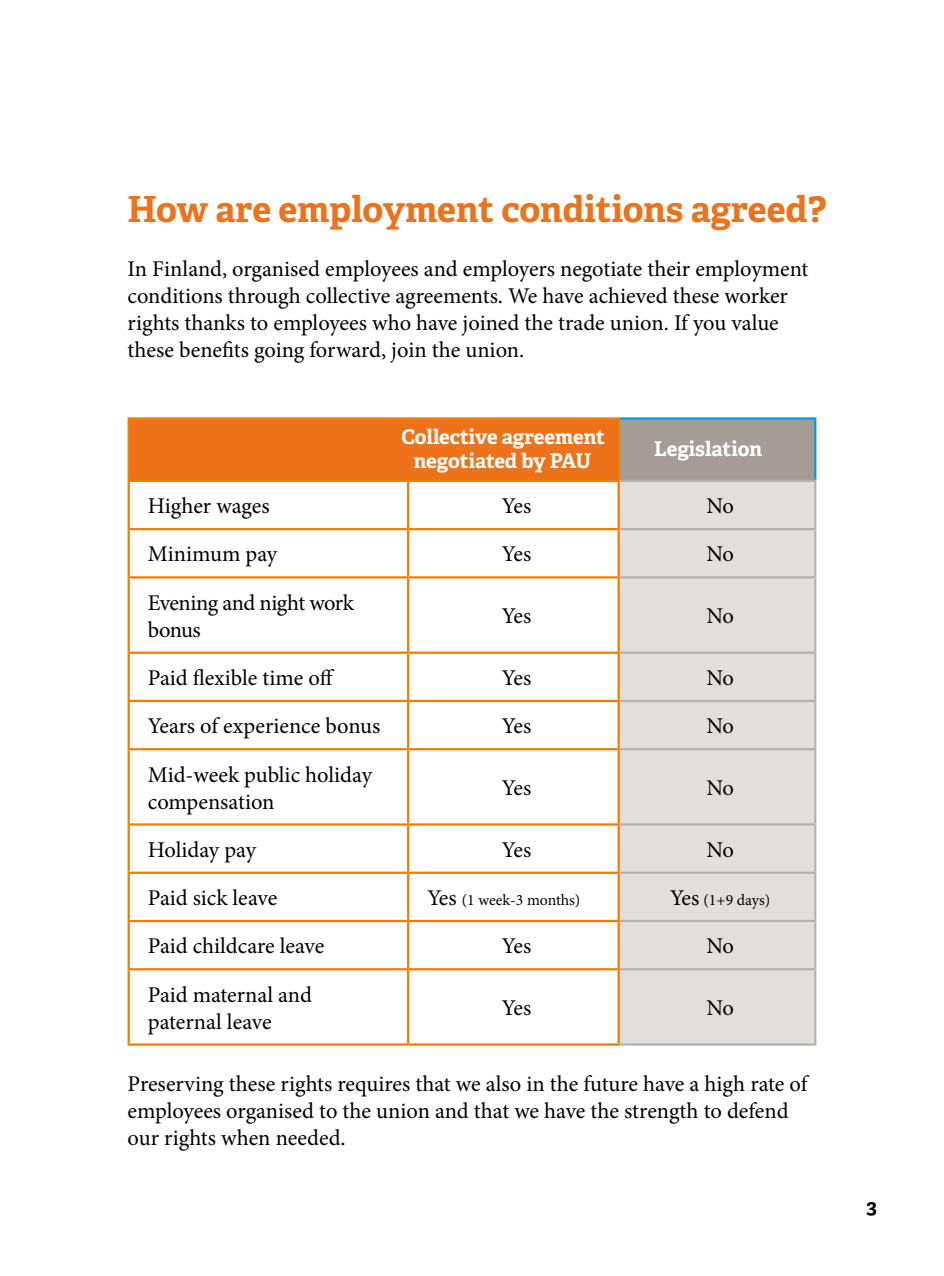
<style>
.page{position:relative;width:944px;height:1276px;background:#fff}
.page>*{position:absolute;margin:0;border:0;box-sizing:border-box;transform-origin:0 0}
.t1{font:700 36px "Adelle PE";letter-spacing:-.005em;color:#ee7219}
.t2{font:22.5px/27px "Minion Pro";letter-spacing:-.005em;color:#000}
.t3{font:22.5px/27px "Minion Pro";letter-spacing:-.025em;color:#000}
.t4{font:700 20.25px/23.8px "Adelle PE";letter-spacing:-.005em;color:#fff;text-align:center}
.t5{font:700 20.25px "Adelle PE";color:#000}
.t6{font:15.75px "Minion Pro";letter-spacing:-.005em;color:#000}
.s1{font-size:22.5px}
</style>
<div class="page">
<div style="left:129px;top:418px;width:490px;height:63px;background:#ee7219"></div>
<div style="left:619px;top:418px;width:196px;height:63px;background:#a69c97"></div>
<svg style="left:130px;top:482px;width:488px;height:561px"></svg>
<div style="left:620px;top:482px;width:194px;height:561px;background:#e1dfdc"></div>
<hr style="left:128px;top:417px;width:280px;height:2px;background:#ef7d00">
<hr style="left:128px;top:419px;width:2px;height:61px;background:#ef7d00">
<hr style="left:408px;top:417px;width:212px;height:2px;background:#ef7d00">
<hr style="left:618px;top:419px;width:2px;height:61px;background:#ef7d00">
<hr style="left:128px;top:480px;width:280px;height:2px;background:#ef7d00">
<hr style="left:128px;top:482px;width:2px;height:46px;background:#ef7d00">
<hr style="left:408px;top:480px;width:212px;height:2px;background:#ef7d00">
<hr style="left:407px;top:482px;width:2px;height:46px;background:#ef7d00">
<hr style="left:618px;top:482px;width:2px;height:46px;background:#ef7d00">
<hr style="left:128px;top:528px;width:280px;height:2px;background:#ef7d00">
<hr style="left:128px;top:530px;width:2px;height:46px;background:#ef7d00">
<hr style="left:408px;top:528px;width:212px;height:2px;background:#ef7d00">
<hr style="left:407px;top:530px;width:2px;height:46px;background:#ef7d00">
<hr style="left:618px;top:530px;width:2px;height:46px;background:#ef7d00">
<hr style="left:128px;top:576px;width:280px;height:2px;background:#ef7d00">
<hr style="left:128px;top:578px;width:2px;height:73px;background:#ef7d00">
<hr style="left:408px;top:576px;width:212px;height:2px;background:#ef7d00">
<hr style="left:407px;top:578px;width:2px;height:73px;background:#ef7d00">
<hr style="left:618px;top:578px;width:2px;height:73px;background:#ef7d00">
<hr style="left:128px;top:651px;width:280px;height:3px;background:#ef7d00">
<hr style="left:128px;top:654px;width:2px;height:46px;background:#ef7d00">
<hr style="left:408px;top:651px;width:212px;height:3px;background:#ef7d00">
<hr style="left:407px;top:654px;width:2px;height:46px;background:#ef7d00">
<hr style="left:618px;top:654px;width:2px;height:46px;background:#ef7d00">
<hr style="left:128px;top:700px;width:280px;height:2px;background:#ef7d00">
<hr style="left:128px;top:702px;width:2px;height:46px;background:#ef7d00">
<hr style="left:408px;top:700px;width:212px;height:2px;background:#ef7d00">
<hr style="left:407px;top:702px;width:2px;height:46px;background:#ef7d00">
<hr style="left:618px;top:702px;width:2px;height:46px;background:#ef7d00">
<hr style="left:128px;top:748px;width:280px;height:2px;background:#ef7d00">
<hr style="left:128px;top:750px;width:2px;height:73px;background:#ef7d00">
<hr style="left:408px;top:748px;width:212px;height:2px;background:#ef7d00">
<hr style="left:407px;top:750px;width:2px;height:73px;background:#ef7d00">
<hr style="left:618px;top:750px;width:2px;height:73px;background:#ef7d00">
<hr style="left:128px;top:823px;width:280px;height:2px;background:#ef7d00">
<hr style="left:128px;top:825px;width:2px;height:46px;background:#ef7d00">
<hr style="left:408px;top:823px;width:212px;height:2px;background:#ef7d00">
<hr style="left:407px;top:825px;width:2px;height:46px;background:#ef7d00">
<hr style="left:618px;top:825px;width:2px;height:46px;background:#ef7d00">
<hr style="left:128px;top:871px;width:280px;height:3px;background:#ef7d00">
<hr style="left:128px;top:874px;width:2px;height:46px;background:#ef7d00">
<hr style="left:408px;top:871px;width:212px;height:3px;background:#ef7d00">
<hr style="left:407px;top:874px;width:2px;height:46px;background:#ef7d00">
<hr style="left:618px;top:874px;width:2px;height:46px;background:#ef7d00">
<hr style="left:128px;top:920px;width:280px;height:2px;background:#ef7d00">
<hr style="left:128px;top:922px;width:2px;height:46px;background:#ef7d00">
<hr style="left:408px;top:920px;width:212px;height:2px;background:#ef7d00">
<hr style="left:407px;top:922px;width:2px;height:46px;background:#ef7d00">
<hr style="left:618px;top:922px;width:2px;height:46px;background:#ef7d00">
<hr style="left:128px;top:968px;width:280px;height:2px;background:#ef7d00">
<hr style="left:128px;top:970px;width:2px;height:73px;background:#ef7d00">
<hr style="left:408px;top:968px;width:212px;height:2px;background:#ef7d00">
<hr style="left:407px;top:970px;width:2px;height:73px;background:#ef7d00">
<hr style="left:618px;top:970px;width:2px;height:73px;background:#ef7d00">
<hr style="left:128px;top:1043px;width:280px;height:2px;background:#ef7d00">
<hr style="left:408px;top:1043px;width:212px;height:2px;background:#ef7d00">
<hr style="left:620px;top:417px;width:196px;height:2px;background:#009fe3">
<hr style="left:814px;top:419px;width:2px;height:61px;background:#009fe3">
<hr style="left:620px;top:480px;width:196px;height:2px;background:#b3b2b2">
<hr style="left:814px;top:482px;width:2px;height:46px;background:#b3b2b2">
<hr style="left:620px;top:528px;width:196px;height:2px;background:#b3b2b2">
<hr style="left:814px;top:530px;width:2px;height:46px;background:#b3b2b2">
<hr style="left:620px;top:576px;width:196px;height:2px;background:#b3b2b2">
<hr style="left:814px;top:578px;width:2px;height:73px;background:#b3b2b2">
<hr style="left:620px;top:651px;width:196px;height:3px;background:#b3b2b2">
<hr style="left:814px;top:654px;width:2px;height:46px;background:#b3b2b2">
<hr style="left:620px;top:700px;width:196px;height:2px;background:#b3b2b2">
<hr style="left:814px;top:702px;width:2px;height:46px;background:#b3b2b2">
<hr style="left:620px;top:748px;width:196px;height:2px;background:#b3b2b2">
<hr style="left:814px;top:750px;width:2px;height:73px;background:#b3b2b2">
<hr style="left:620px;top:823px;width:196px;height:2px;background:#b3b2b2">
<hr style="left:814px;top:825px;width:2px;height:46px;background:#b3b2b2">
<hr style="left:620px;top:871px;width:196px;height:3px;background:#b3b2b2">
<hr style="left:814px;top:874px;width:2px;height:46px;background:#b3b2b2">
<hr style="left:620px;top:920px;width:196px;height:2px;background:#b3b2b2">
<hr style="left:814px;top:922px;width:2px;height:46px;background:#b3b2b2">
<hr style="left:620px;top:968px;width:196px;height:2px;background:#b3b2b2">
<hr style="left:814px;top:970px;width:2px;height:73px;background:#b3b2b2">
<hr style="left:620px;top:1043px;width:196px;height:2px;background:#b3b2b2">
<h1 class="t1" style="left:128px;top:183px;width:700px">How are employment conditions agreed?</h1>
<p class="t2" style="left:128px;top:255px;width:682px">In Finland, organised employees and employers negotiate their employment conditions through collective agreements. We have achieved these worker rights thanks to employees who have joined the trade union. If you value these benefits going forward, join the union.</p>
<p class="t4" style="left:401px;top:424px;width:205px">Collective agreement negotiated by PAU</p>
<p class="t4" style="left:654px;top:436px;width:109px">Legislation</p>
<p class="t2" style="left:148px;top:492px;width:123px">Higher wages</p>
<p class="t2" style="left:502px;top:492px;width:31px">Yes</p>
<p class="t2" style="left:706px;top:492px;width:29px">No</p>
<p class="t2" style="left:148px;top:541px;width:131px">Minimum pay</p>
<p class="t2" style="left:502px;top:541px;width:31px">Yes</p>
<p class="t2" style="left:706px;top:541px;width:29px">No</p>
<p class="t3" style="left:148px;top:589px;width:208px">Evening and night work bonus</p>
<p class="t2" style="left:502px;top:602px;width:31px">Yes</p>
<p class="t2" style="left:706px;top:602px;width:29px">No</p>
<p class="t2" style="left:148px;top:664px;width:188px">Paid flexible time off</p>
<p class="t2" style="left:502px;top:664px;width:31px">Yes</p>
<p class="t2" style="left:706px;top:664px;width:29px">No</p>
<p class="t2" style="left:148px;top:712px;width:234px">Years of experience bonus</p>
<p class="t2" style="left:502px;top:712px;width:31px">Yes</p>
<p class="t2" style="left:706px;top:712px;width:29px">No</p>
<p class="t2" style="left:148px;top:761px;width:226px">Mid-week public holiday compensation</p>
<p class="t2" style="left:502px;top:774px;width:31px">Yes</p>
<p class="t2" style="left:706px;top:774px;width:29px">No</p>
<p class="t2" style="left:148px;top:836px;width:110px">Holiday pay</p>
<p class="t2" style="left:502px;top:836px;width:31px">Yes</p>
<p class="t2" style="left:706px;top:836px;width:29px">No</p>
<p class="t2" style="left:148px;top:884px;width:131px">Paid sick leave</p>
<p class="t6" style="left:427px;top:889px;width:155px"><span class="s1">Yes</span> (1 week-3 months)</p>
<p class="t6" style="left:670px;top:889px;width:102px"><span class="s1">Yes</span> (1+9 days)</p>
<p class="t2" style="left:148px;top:932px;width:178px">Paid childcare leave</p>
<p class="t2" style="left:502px;top:932px;width:31px">Yes</p>
<p class="t2" style="left:706px;top:932px;width:29px">No</p>
<p class="t2" style="left:148px;top:981px;width:166px">Paid maternal and paternal leave</p>
<p class="t2" style="left:502px;top:994px;width:31px">Yes</p>
<p class="t2" style="left:706px;top:994px;width:29px">No</p>
<p class="t2" style="left:128px;top:1070px;width:681px">Preserving these rights requires that we also in the future have a high rate of employees organised to the union and that we have the strength to defend our rights when needed.</p>
<p class="t5" style="left:866px;top:1192px;width:12px">3</p>
</div>
